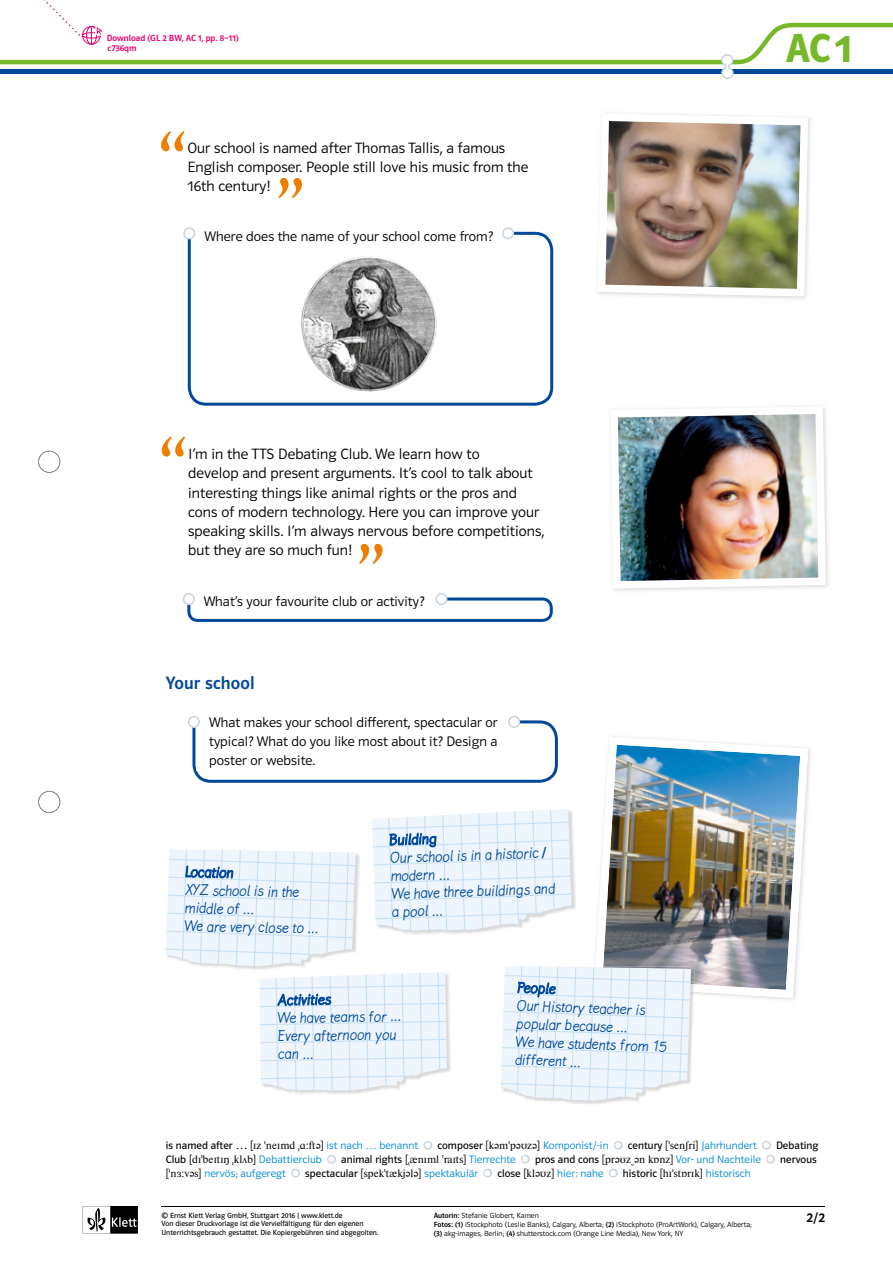
<style>
.page{position:relative;width:893px;height:1263px;background:#fff}
.page>*{position:absolute;margin:0;border:0;box-sizing:border-box;transform-origin:0 0}
.t1{font:75px "Utopia";color:#ef7d00}
.t2{font:42px "Polo 22 K Hfett";color:#76b82a}
.t3{font:18px "Polo ST11 K Krftg";letter-spacing:.01em;color:#00489a}
.t4{font:16.5px/18px "Lemme Script";color:#00489a}
.t5{font:15px/19.2px "Polo ST11 K Leicht";letter-spacing:.005em;color:#000}
.t6{font:13.8px/19.2px "Polo ST11 K Leicht";letter-spacing:.005em;color:#000;text-align:justify}
.t7{font:13.5px "Polo ST11 K Krftg";color:#000}
.t8{font:10.8px/14px "Polo ST11 K Leicht";letter-spacing:.005em;color:#008bd2}
.t9{font:9px/10.5px "Polo ST11 K Krftg";color:#e6006d}
.t10{font:7.5px/8.9px "Polo ST11 K Leicht";color:#000}
.t11{font:7.5px/8.9px "Polo ST11 K Buch";color:#000}
.s1{font-family:"Polo ST11 K Buch";color:#000}
.s2{color:#000}
.s3{font-family:"Klett 55 Phon Ser";color:#000}
.s4{font-family:"Mistral";font-size:13.5px;color:#fff}
.s5{font-family:"Polo ST11 K Krftg"}
</style>
<div class="page">
<svg style="left:83px;top:1206px;width:55px;height:27px"></svg>
<svg style="left:0;top:0;width:893px;height:79px"></svg>
<svg style="left:38px;top:451px;width:22px;height:22px"></svg>
<svg style="left:38px;top:791px;width:22px;height:22px"></svg>
<hr style="left:162px;top:1206px;width:663px;height:1px;background:#000">
<img style="left:672px;top:118px;width:139px;height:181px">
<img style="left:598px;top:113px;width:210px;height:183px">
<img style="left:614px;top:444px;width:215px;height:147px">
<img style="left:610px;top:407px;width:216px;height:182px">
<svg style="left:188px;top:232px;width:365px;height:174px"></svg>
<div style="left:192px;top:220px;width:316px;height:31px;background:#fff"></div>
<svg style="left:183px;top:227px;width:12px;height:12px"></svg>
<svg style="left:502px;top:227px;width:12px;height:12px"></svg>
<svg style="left:183px;top:593px;width:370px;height:29px"></svg>
<svg style="left:188px;top:716px;width:370px;height:67px"></svg>
<img style="left:211px;top:854px;width:148px;height:116px">
<svg style="left:166px;top:849px;width:190px;height:117px;background:#e7f0f9"></svg>
<img style="left:285px;top:974px;width:166px;height:120px">
<svg style="left:259px;top:972px;width:188px;height:119px;background:#e7f0f9"></svg>
<img style="left:393px;top:815px;width:182px;height:119px">
<svg style="left:372px;top:809px;width:200px;height:121px;background:#e8f0f9"></svg>
<img style="left:595px;top:737px;width:213px;height:261px">
<svg style="left:423px;top:1141px;width:10px;height:9px"></svg>
<svg style="left:614px;top:1141px;width:9px;height:9px"></svg>
<svg style="left:327px;top:1154px;width:9px;height:10px"></svg>
<svg style="left:521px;top:1154px;width:9px;height:10px"></svg>
<svg style="left:762px;top:1141px;width:13px;height:23px"></svg>
<svg style="left:291px;top:1168px;width:9px;height:10px"></svg>
<svg style="left:483px;top:1168px;width:9px;height:10px"></svg>
<svg style="left:609px;top:1168px;width:9px;height:10px"></svg>
<img style="left:548px;top:1003px;width:145px;height:101px">
<img style="left:691px;top:966px;width:4px;height:26px">
<svg style="left:501px;top:966px;width:190px;height:135px;background:#e7f0f8"></svg>
<p class="t9" style="left:107px;top:33px;width:133px">Download (GL 2 BW, AC 1, pp. 8–11) c736qm</p>
<h1 class="t1" style="left:156px;top:120px;width:36px">“</h1>
<h3 class="t5" style="left:188px;top:139px;width:342px">Our school is named after Thomas Tallis, a famous<br>English composer. People still love his music from the</h3>
<h3 class="t5" style="left:188px;top:177px;width:85px">16th century!</h3>
<h1 class="t1" style="left:273px;top:167px;width:36px">”</h1>
<p class="t6" style="left:205px;top:227px;width:290px">Where does the name of your school come from?</p>
<h1 class="t1" style="left:156px;top:426px;width:36px">“</h1>
<p class="t5" style="left:188px;top:445px;width:358px">I’m in the TTS Debating Club. We learn how to<br>develop and present arguments. It’s cool to talk about interesting things like animal rights or the pros and cons of modern technology. Here you can improve your speaking skills. I’m always nervous before competitions, but they are so much fun!</p>
<h1 class="t1" style="left:354px;top:533px;width:36px">”</h1>
<p class="t6" style="left:204px;top:592px;width:222px">What’s your favourite club or activity?</p>
<h3 class="t3" style="left:166px;top:673px;width:90px">Your school</h3>
<p class="t6" style="left:209px;top:713px;width:290px">What makes your school different, spectacular or typical? What do you like most about it? Design a poster or website.</p>
<h3 class="t4" style="left:186px;top:864px;width:136px;rotate:1deg">Location<br>XYZ school is in the middle of …<br>We are very close to …</h3>
<h3 class="t4" style="left:390px;top:832px;width:165px;rotate:-2deg">Building<br>Our school is in a historic / modern …<br>We have three buildings and a pool …</h3>
<h3 class="t4" style="left:278px;top:992px;width:125px;rotate:-1deg">Activities<br>We have teams for …<br>Every afternoon you can …</h3>
<h3 class="t4" style="left:518px;top:979px;width:152px;rotate:2deg">People<br>Our History teacher is popular because …<br>We have students from 15 different …</h3>
<h2 class="t2" style="left:785px;top:26px;width:68px">AC 1</h2>
<p class="t8" style="left:166px;top:1138px;width:654px"><span class="s1">is named after …</span> <span class="s2">[</span><span class="s3">Iz *neImd +A:ftE</span><span class="s2">]</span> ist nach … benannt <span class="s4">●</span> <span class="s1">composer</span> <span class="s2">[</span><span class="s3">kEm*pEUzE</span><span class="s2">]</span> Komponist/-in <span class="s4">●</span> <span class="s1">century</span> <span class="s2">[</span><span class="s3">*senSri</span><span class="s2">]</span> Jahrhundert <span class="s4">●</span> <span class="s1">Debating<br>Club</span> <span class="s2">[</span><span class="s3">dI*beItIN +kl0b</span><span class="s2">]</span> Debattierclub <span class="s4">●</span> <span class="s1">animal rights</span> <span class="s2">[</span><span class="s3">+xnIml *raIts</span><span class="s2">]</span> Tierrechte <span class="s4">●</span> <span class="s1">pros and cons</span> <span class="s2">[</span><span class="s3">prEUz-En kOnz</span><span class="s2">]</span> Vor- und Nachteile <span class="s4">●</span> <span class="s1">nervous </span><span class="s2">[</span><span class="s3">*n3:vEs</span><span class="s2">]</span> nervös; aufgeregt <span class="s4">●</span> <span class="s1">spectacular</span> <span class="s2">[</span><span class="s3">spek*txkjElE</span><span class="s2">]</span> spektakulär <span class="s4">●</span> <span class="s1">close</span> <span class="s2">[</span><span class="s3">klEUz</span><span class="s2">]</span> hier: nahe <span class="s4">●</span> <span class="s1">historic</span> <span class="s2">[</span><span class="s3">hI*stOrIk</span><span class="s2">]</span> historisch</p>
<p class="t11" style="left:162px;top:1211px;width:218px">© Ernst Klett Verlag GmbH, Stuttgart 2016 | www.klett.de<br>Von dieser Druckvorlage ist die Vervielfältigung für den eigenen<br>Unterrichtsgebrauch gestattet. Die Kopiergebühren sind abgegolten.</p>
<p class="t7" style="left:807px;top:1210px;width:20px">2/2</p>
<p class="t10" style="left:434px;top:1211px;width:320px"><span class="s5">Autorin:</span> Stefanie Globert, Kamen<br><span class="s5">Fotos: (1)</span> iStockphoto (Leslie Banks), Calgary, Alberta; <span class="s5">(2)</span> iStockphoto (ProArtWork), Calgary, Alberta; <span class="s5">(3)</span> akg-images, Berlin; <span class="s5">(4)</span> shutterstock.com (Orange Line Media), New York, NY</p>
</div>
